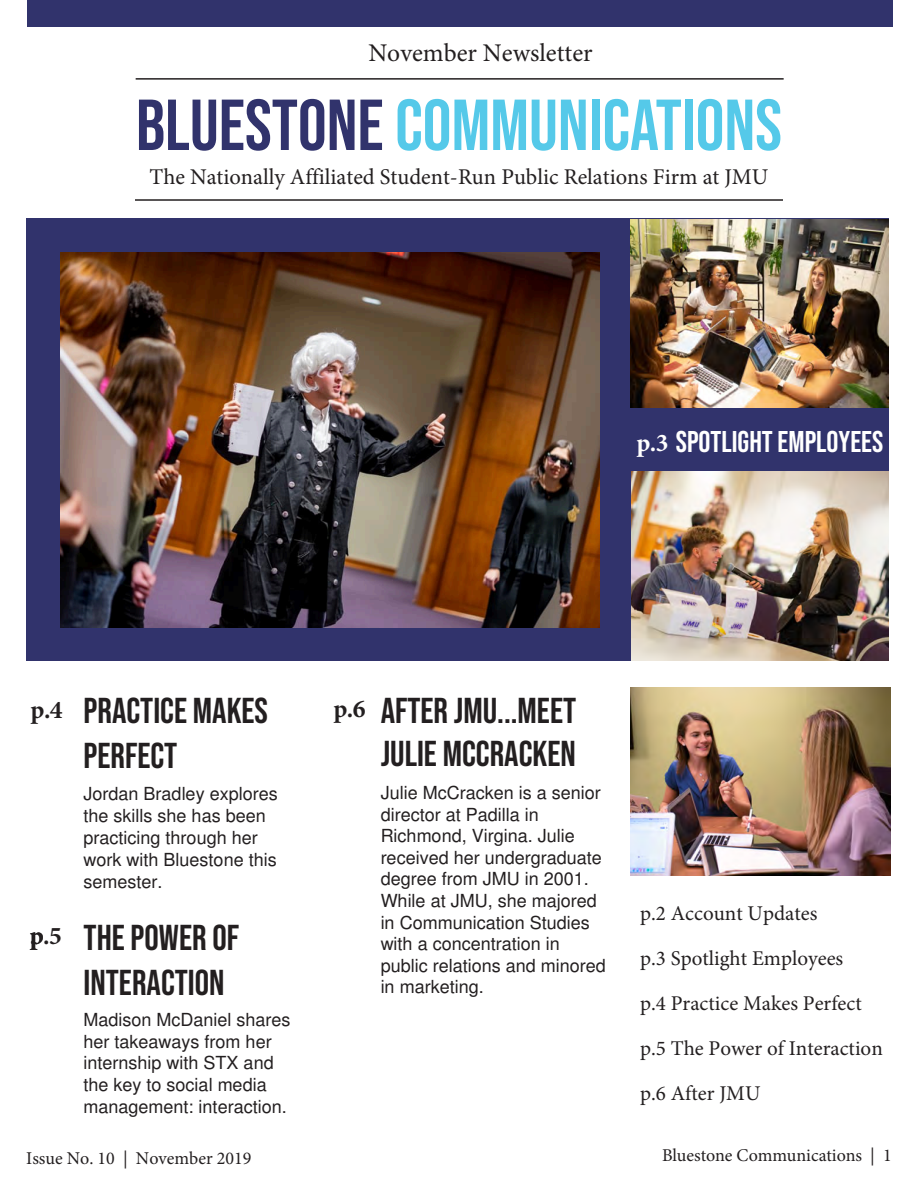
<style>
.page{position:relative;width:918px;height:1188px;background:#fff}
.page>*{position:absolute;margin:0;border:0;box-sizing:border-box;transform-origin:0 0}
.t1{font:72px "Bebas Neue";color:#55c9e9}
.Text3{font:36px/45px "Bebas Neue";color:#231f20}
.t2{font:30px "Bebas Neue";color:#fff}
.t3{font:25.5px "Minion Pro";color:#231f20}
.t4{font:700 25.5px "Minion Pro";color:#231f20}
.t5{font:700 25.5px "Minion Pro";color:#fff}
.t6{font:22.5px "Minion Pro";color:#231f20}
.t7{font:21px/45px "Minion Pro";color:#231f20}
.Text3-2{font:18px/21.6px "Free Sans";color:#231f20}
.t8{font:18px "Minion Pro";color:#231f20}
.s1{color:#31336c}
</style>
<div class="page">
<div style="left:27px;top:0;width:865px;height:27px;background:#31336c"></div>
<hr style="left:135px;top:199px;width:648px;height:2px;background:#231f20">
<hr style="left:136px;top:78px;width:648px;height:2px;background:#231f20">
<div style="left:26px;top:218px;width:863px;height:443px;background:#31336c"></div>
<img style="left:61px;top:253px;width:539px;height:374px">
<img style="left:630px;top:688px;width:261px;height:188px">
<img style="left:630px;top:219px;width:258px;height:189px">
<img style="left:632px;top:472px;width:256px;height:188px">
<p class="t3" style="left:368px;top:36px;width:226px">November Newsletter</p>
<p class="t1" style="left:136px;top:84px;width:647px"><span class="s1">BLUESTONE</span> COMMUNICATIONS</p>
<p class="t6" style="left:149px;top:162px;width:621px">The Nationally Affiliated Student-Run Public Relations Firm at JMU</p>
<h3 class="t5" style="left:637px;top:425px;width:34px">p.3</h3>
<p class="t2" style="left:676px;top:425px;width:209px">SPOTLIGHT EMPLOYEES</p>
<p class="Text3" style="left:84px;top:688px;width:186px">PRACTICE MAKES<br>PERFECT</p>
<p class="Text3-2" style="left:84px;top:783px;width:196px;line-height:22px">Jordan Bradley explores the skills she has been practicing through her work with Bluestone this semester.</p>
<p class="Text3" style="left:84px;top:915px;width:157px">THE POWER OF<br>INTERACTION</p>
<p class="Text3-2" style="left:84px;top:1010px;width:209px">Madison McDaniel shares her takeaways from her internship with STX and the key to social media management: interaction.</p>
<p class="t4" style="left:31px;top:692px;width:34px">p.4</p>
<p class="Text3" style="left:381px;top:689px;width:197px;line-height:43.2px">AFTER JMU...MEET<br>JULIE MCCRACKEN</p>
<p class="Text3-2" style="left:381px;top:783px;width:227px">Julie McCracken is a senior director at Padilla in<br>Richmond, Virgina. Julie received her undergraduate degree from JMU in 2001.<br>While at JMU, she majored in Communication Studies with a concentration in public relations and minored in marketing.</p>
<h3 class="t4" style="left:333px;top:691px;width:34px">p.6</h3>
<h3 class="t4" style="left:30px;top:918px;width:34px">p. .5</h3>
<p class="t7" style="left:640px;top:891px;width:244px">p.2 Account Updates<br>p.3 Spotlight Employees<br>p.4 Practice Makes Perfect p.5 The Power of Interaction p.6 After JMU</p>
<p class="t8" style="left:26px;top:1146px;width:227px">Issue No. 10 | November 2019</p>
<p class="t8" style="left:662px;top:1143px;width:231px">Bluestone Communications | 1</p>
</div>
